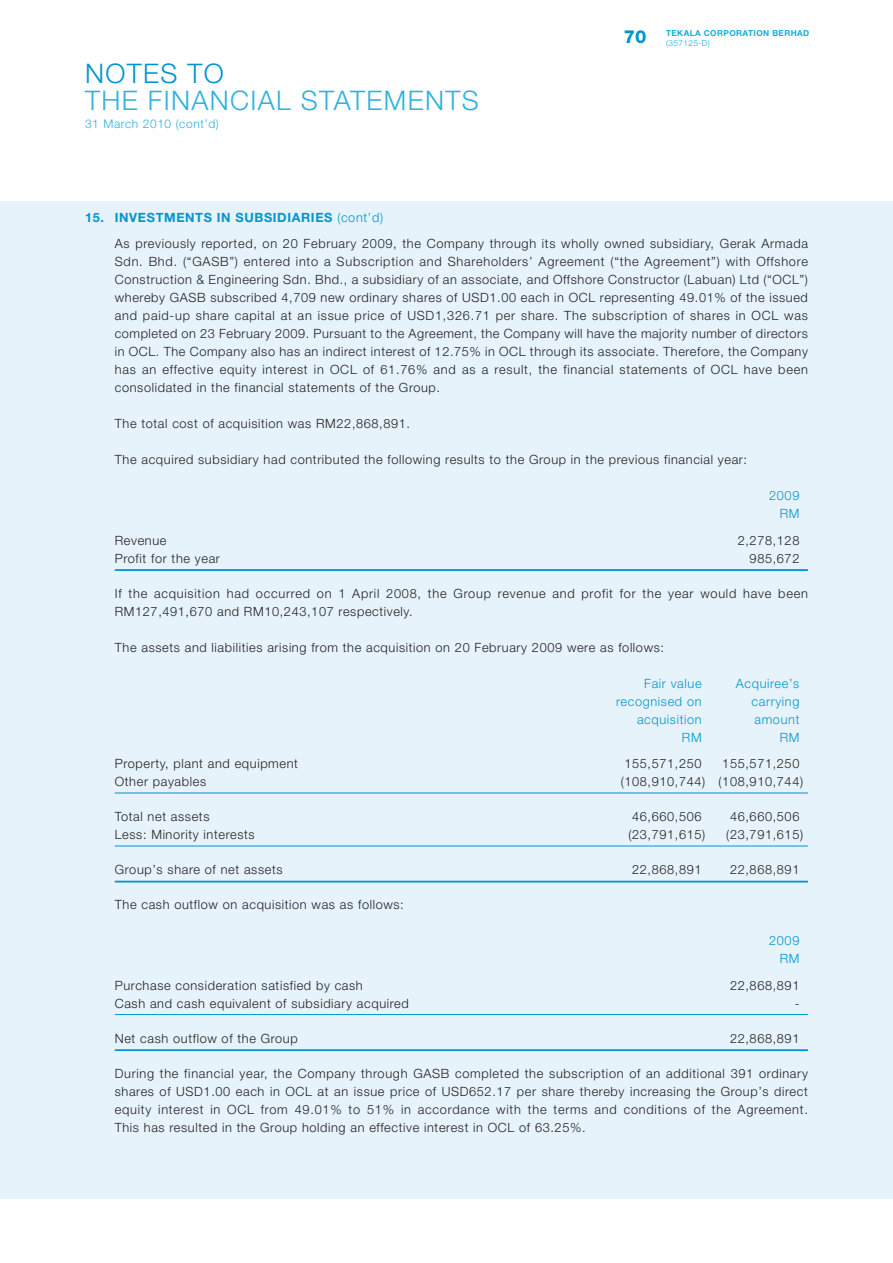
<style>
.page{position:relative;width:893px;height:1263px;background:#fff}
.page>*{position:absolute;margin:0;border:0;box-sizing:border-box;transform-origin:0 0}
.t1{font:300 27px "Helvetica Neue";letter-spacing:.05em;color:#30b1de}
.t2{font:300 27px "Helvetica Neue";letter-spacing:.05em;color:#0095ce}
.t3{font:300 12.75px/18px "Helvetica Neue";letter-spacing:.05em;color:#231f20}
.t4{font:300 12.75px/18px "Helvetica Neue";letter-spacing:.05em;color:#0095ce;text-align:right}
.t5{font:300 12px "Helvetica Neue";letter-spacing:.05em;color:#30b1de}
.t6{font:700 8.25px/9.9px "Helvetica Neue";letter-spacing:.05em;color:#14addb}
.s1{font-weight:300}
.s2{font-weight:700;color:#0095ce}
.s3{color:#0095ce}
</style>
<div class="page">
<div style="left:0;top:201px;width:893px;height:998px;background:#e6f3fa"></div>
<hr style="left:115px;top:569px;width:693px;height:2px;background:#0095ce">
<hr style="left:115px;top:793px;width:693px;height:1px;background:#0095ce">
<hr style="left:115px;top:846px;width:693px;height:1px;background:#0095ce">
<hr style="left:115px;top:881px;width:693px;height:1px;background:#0095ce">
<hr style="left:115px;top:1014px;width:693px;height:1px;background:#0095ce">
<hr style="left:115px;top:1049px;width:693px;height:2px;background:#0095ce">
<h1 class="t2" style="left:85px;top:64px;width:140px">NOTES TO</h1>
<h1 class="t1" style="left:85px;top:91px;width:395px">THE FINANCIAL STATEMENTS</h1>
<p class="t5" style="left:85px;top:119px;width:135px">31 March 2010 (cont’d)</p>
<p class="t6" style="left:624px;top:29px;width:187px;text-indent:42px">TEKALA CORPORATION BERHAD<br><sup>70</sup> <span class="s1">(357125-D)</span></p>
<p class="t3" style="left:115px;top:205px;width:695px;line-height:26.5px;text-indent:-30px"><span class="s2">15. INVESTMENTS IN SUBSIDIARIES</span> <span class="s3">(cont’d)<br></span>As previously reported, on 20 February 2009, the Company through its wholly owned subsidiary, Gerak Armada</p>
<p class="t3" style="left:115px;top:254px;width:695px;text-align:justify">Sdn. Bhd. (“GASB”) entered into a Subscription and Shareholders’ Agreement (“the Agreement”) with Offshore Construction &amp; Engineering Sdn. Bhd., a subsidiary of an associate, and Offshore Constructor (Labuan) Ltd (“OCL”) whereby GASB subscribed 4,709 new ordinary shares of USD1.00 each in OCL representing 49.01% of the issued and paid-up share capital at an issue price of USD1,326.71 per share. The subscription of shares in OCL was completed on 23 February 2009. Pursuant to the Agreement, the Company will have the majority number of directors in OCL. The Company also has an indirect interest of 12.75% in OCL through its associate. Therefore, the Company has an effective equity interest in OCL of 61.76% and as a result, the financial statements of OCL have been consolidated in the financial statements of the Group.</p>
<p class="t3" style="left:115px;top:416px;width:297px">The total cost of acquisition was RM22,868,891.</p>
<p class="t3" style="left:115px;top:452px;width:634px">The acquired subsidiary had contributed the following results to the Group in the previous financial year:</p>
<p class="t4" style="left:769px;top:488px;width:32px">2009<br>RM</p>
<p class="t3" style="left:115px;top:532px;width:53px">Revenue</p>
<p class="t3" style="left:738px;top:532px;width:63px">2,278,128</p>
<p class="t3" style="left:115px;top:550px;width:107px">Profit for the year</p>
<p class="t3" style="left:750px;top:550px;width:51px">985,672</p>
<p class="t3" style="left:115px;top:585px;width:695px">If the acquisition had occurred on 1 April 2008, the Group revenue and profit for the year would have been<br>RM127,491,670 and RM10,243,107 respectively.</p>
<p class="t3" style="left:115px;top:639px;width:551px">The assets and liabilities arising from the acquisition on 20 February 2009 were as follows:</p>
<p class="t4" style="left:644px;top:675px;width:59px">Fair value</p>
<p class="t4" style="left:736px;top:675px;width:65px">Acquiree’s</p>
<p class="t4" style="left:616px;top:693px;width:87px">recognised on</p>
<p class="t4" style="left:752px;top:693px;width:49px">carrying</p>
<p class="t4" style="left:637px;top:711px;width:66px">acquisition</p>
<p class="t4" style="left:754px;top:711px;width:46px">amount</p>
<p class="t4" style="left:682px;top:729px;width:21px">RM</p>
<p class="t4" style="left:780px;top:729px;width:21px">RM</p>
<p class="t3" style="left:115px;top:756px;width:185px">Property, plant and equipment</p>
<p class="t3" style="left:624px;top:756px;width:79px">155,571,250</p>
<p class="t3" style="left:722px;top:756px;width:79px">155,571,250</p>
<p class="t3" style="left:115px;top:774px;width:93px">Other payables</p>
<p class="t3" style="left:621px;top:774px;width:184px">(108,910,744) (108,910,744)</p>
<p class="t3" style="left:115px;top:809px;width:96px">Total net assets</p>
<p class="t3" style="left:632px;top:809px;width:71px">46,660,506</p>
<p class="t3" style="left:730px;top:809px;width:71px">46,660,506</p>
<p class="t3" style="left:115px;top:827px;width:141px">Less: Minority interests</p>
<p class="t3" style="left:628px;top:827px;width:78px">(23,791,615)</p>
<p class="t3" style="left:726px;top:827px;width:78px">(23,791,615)</p>
<p class="t3" style="left:115px;top:862px;width:169px">Group’s share of net assets</p>
<p class="t3" style="left:632px;top:862px;width:71px">22,868,891</p>
<p class="t3" style="left:730px;top:862px;width:71px">22,868,891</p>
<p class="t3" style="left:115px;top:897px;width:290px">The cash outflow on acquisition was as follows:</p>
<p class="t4" style="left:769px;top:933px;width:32px">2009<br>RM</p>
<p class="t3" style="left:115px;top:977px;width:250px">Purchase consideration satisfied by cash</p>
<p class="t3" style="left:730px;top:977px;width:71px">22,868,891</p>
<p class="t3" style="left:115px;top:995px;width:295px">Cash and cash equivalent of subsidiary acquired</p>
<p class="t3" style="left:795px;top:995px;width:6px">-</p>
<p class="t3" style="left:115px;top:1030px;width:184px">Net cash outflow of the Group</p>
<p class="t3" style="left:730px;top:1030px;width:71px">22,868,891</p>
<p class="t3" style="left:115px;top:1065px;width:695px;text-align:justify">During the financial year, the Company through GASB completed the subscription of an additional 391 ordinary shares of USD1.00 each in OCL at an issue price of USD652.17 per share thereby increasing the Group’s direct equity interest in OCL from 49.01% to 51% in accordance with the terms and conditions of the Agreement.<br>This has resulted in the Group holding an effective interest in OCL of 63.25%.</p>
</div>
